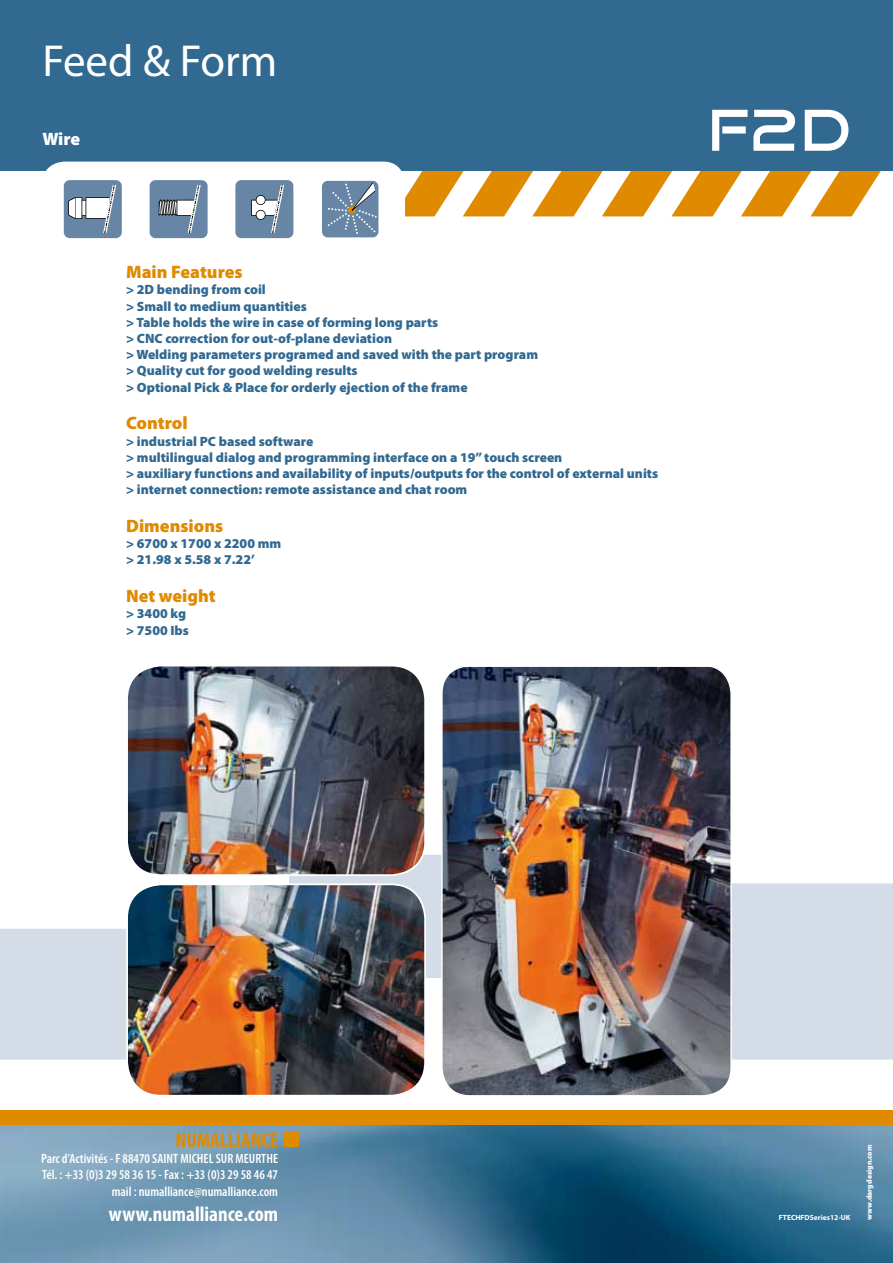
<style>
.page{position:relative;width:893px;height:1263px;background:#fff}
.page>*{position:absolute;margin:0;border:0;box-sizing:border-box;transform-origin:0 0}
.t1{font:60px "Good Times";color:#fff}
.t2{font:45px "Myriad Pro";color:#fff}
.t3{font:700 condensed 21px "Myriad Pro";color:#fff}
.t4{font:700 condensed 21px "Myriad Pro";color:#e08a00}
.t5{font:900 18px "Myriad Pro";color:#e08a00}
.t6{font:900 18px "Myriad Pro";color:#fff}
.t7{font:900 13.5px/16.2px "Myriad Pro";color:#316991}
.t8{font:600 condensed 13.5px/16.2px "Myriad Pro";color:#fff;text-align:right}
.t9{font:700 7.5px "Myriad Pro";color:#fff}
.t10{font:900 7.5px "Myriad Pro";color:#fff}
</style>
<div class="page">
<div style="left:289px;top:855px;width:228px;height:123px;background:#d4dce8;border-radius:18px"></div>
<div style="left:732px;top:883px;width:161px;height:177px;background:#d4dce8"></div>
<div style="left:0;top:929px;width:126px;height:131px;background:#d4dce8"></div>
<div style="left:0;top:0;width:893px;height:171px;background:#316991"></div>
<svg style="left:0;top:1125px;width:893px;height:138px;background:#4b7d9b"></svg>
<div style="left:43px;top:162px;width:362px;height:87px;background:#fff;border-radius:22px"></div>
<div style="left:284px;top:1132px;width:15px;height:15px;background:#e08a00"></div>
<div style="left:0;top:1110px;width:893px;height:15px;background:#e08a00"></div>
<img style="left:129px;top:886px;width:294px;height:207px">
<div style="left:126px;top:883px;width:300px;height:213px;border:2px solid #fff;border-radius:34px"></div>
<img style="left:443px;top:667px;width:287px;height:427px">
<div style="left:441px;top:665px;width:291px;height:431px;border:1px solid #fff;border-radius:28px"></div>
<div style="left:150px;top:180px;width:58px;height:58px;background:#6785a4;border-radius:6px"></div>
<svg style="left:159px;top:185px;width:42px;height:48px"></svg>
<div style="left:235px;top:180px;width:58px;height:58px;background:#6785a4;border-radius:6px"></div>
<svg style="left:251px;top:185px;width:33px;height:48px"></svg>
<div style="left:64px;top:180px;width:58px;height:58px;background:#6785a4;border-radius:6px"></div>
<svg style="left:68px;top:185px;width:48px;height:48px"></svg>
<div style="left:322px;top:181px;width:56px;height:56px;background:#6785a4;border-radius:6px"></div>
<svg style="left:324px;top:161px;width:557px;height:73px"></svg>
<img style="left:129px;top:668px;width:296px;height:205px">
<div style="left:126px;top:665px;width:300px;height:211px;border:2px solid #fff;border-radius:34px"></div>
<h2 class="t2" style="left:43px;top:33px;width:236px">Feed &amp; Form</h2>
<h3 class="t6" style="left:43px;top:129px;width:39px">Wire</h3>
<h3 class="t5" style="left:126px;top:262px;width:118px">Main Features</h3>
<p class="t7" style="left:126px;top:282px;width:413px">&gt; 2D bending from coil<br>&gt; Small to medium quantities<br>&gt; Table holds the wire in case of forming long parts<br>&gt; CNC correction for out-of-plane deviation<br>&gt; Welding parameters programed and saved with the part program &gt; Quality cut for good welding results<br>&gt; Optional Pick &amp; Place for orderly ejection of the frame</p>
<h3 class="t5" style="left:126px;top:413px;width:63px">Control</h3>
<p class="t7" style="left:126px;top:433px;width:533px">&gt; industrial PC based software<br>&gt; multilingual dialog and programming interface on a 19’’ touch screen<br>&gt; auxiliary functions and availability of inputs/outputs for the control of external units &gt; internet connection: remote assistance and chat room</p>
<h3 class="t5" style="left:126px;top:516px;width:99px">Dimensions</h3>
<p class="t7" style="left:126px;top:536px;width:157px">&gt; 6700 x 1700 x 2200 mm &gt; 21.98 x 5.58 x 7.22’</p>
<h3 class="t5" style="left:126px;top:586px;width:91px">Net weight</h3>
<p class="t7" style="left:126px;top:606px;width:64px">&gt; 3400 kg &gt; 7500 Ibs</p>
<h1 class="t1" style="left:708px;top:102px;width:144px">F2D</h1>
<h3 class="t4" style="left:176px;top:1127px;width:104px">NUMALLIANCE</h3>
<p class="t8" style="left:41px;top:1151px;width:238px">Parc d’Activités - F 88470 SAINT MICHEL SUR MEURTHE<br>Tél. : +33 (0)3 29 58 36 15 - Fax : +33 (0)3 29 58 46 47 mail : numalliance@numalliance.com</p>
<h3 class="t3" style="left:109px;top:1200px;width:171px">www.numalliance.com</h3>
<p class="t9" style="left:779px;top:1212px;width:73px">FTECHFDSeries12-UK</p>
<p class="t10" style="left:865px;top:1219px;width:77px;rotate:-90deg">www.dargdesign.com</p>
</div>
